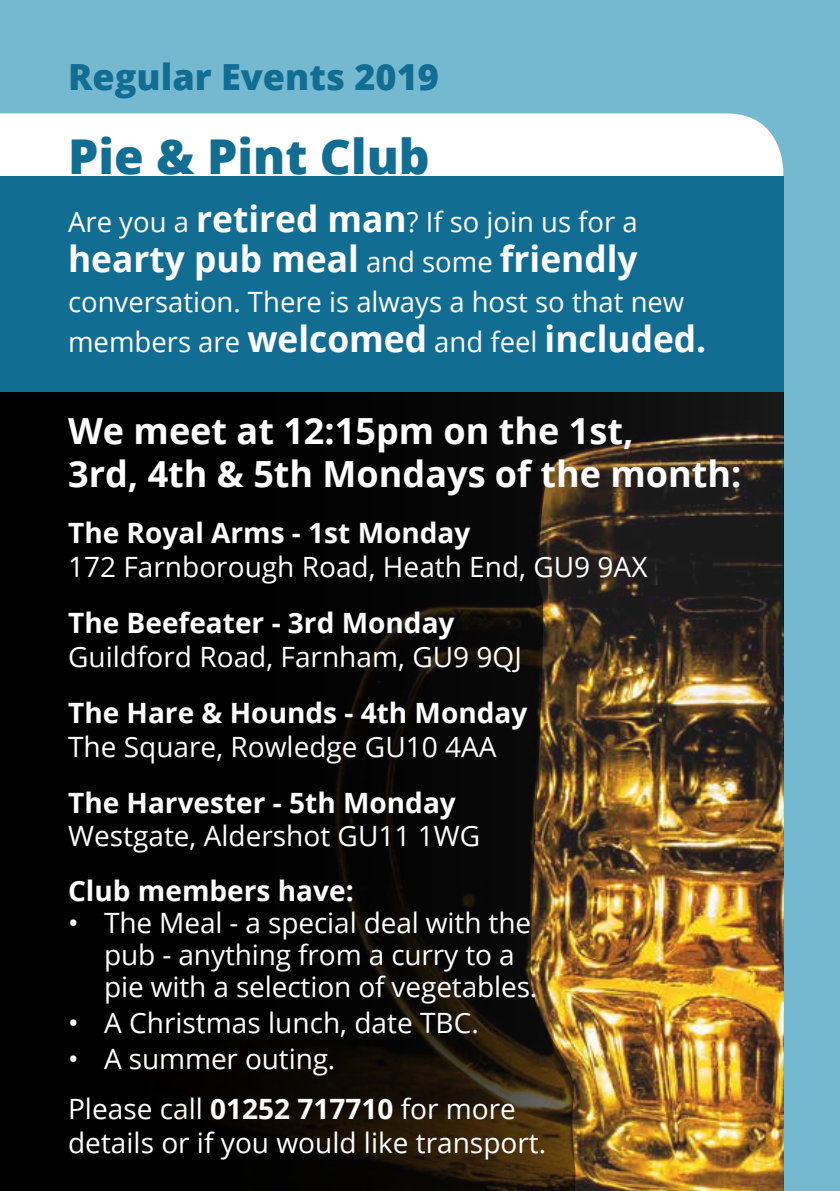
<style>
.page{position:relative;width:840px;height:1191px;background:#fff}
.page>*{position:absolute;margin:0;border:0;box-sizing:border-box;transform-origin:0 0}
.t1{font:800 48px "Open Sans";color:#126d93}
.t2{font:700 36px/43.2px "Open Sans";color:#fff}
.t3{font:800 36px "Open Sans";color:#126d93}
.t4{font:28px/32px "Open Sans";color:#fff}
.t5{font:700 28px "Open Sans";color:#fff}
.s1{font-weight:700;font-size:36px}
.s2{font-weight:400;font-size:28px}
.s3{font-weight:700}
</style>
<div class="page">
<div style="left:0;top:0;width:839px;height:1191px;background:#75b9d0"></div>
<div style="left:0;top:113px;width:782px;height:63px;background:#fff"></div>
<img style="left:0;top:391px;width:782px;height:800px">
<div style="left:0;top:176px;width:782px;height:215px;background:#126d93"></div>
<p class="t3" style="left:68px;top:50px;width:372px">Regular Events 2019</p>
<h1 class="t1" style="left:68px;top:120px;width:363px">Pie &amp; Pint Club</h1>
<p class="t4" style="left:68px;top:205px;width:571px">Are you a <span class="s1">retired man</span>? If so join us for a</p>
<p class="t2" style="left:68px;top:236px;width:570px">hearty pub meal <span class="s2">and some</span> friendly</p>
<p class="t4" style="left:68px;top:281px;width:639px;line-height:40px">conversation. There is always a host so that new members are <span class="s1">welcomed</span> and feel <span class="s1">included.</span></p>
<p class="t2" style="left:68px;top:408px;width:674px">We meet at 12:15pm on the 1st,<br>3rd, 4th &amp; 5th Mondays of the month:</p>
<p class="t5" style="left:68px;top:513px;width:403px">The Royal Arms - 1st Monday</p>
<p class="t4" style="left:68px;top:550px;width:580px">172 Farnborough Road, Heath End, GU9 9AX</p>
<p class="t5" style="left:68px;top:603px;width:388px">The Beefeater - 3rd Monday</p>
<p class="t4" style="left:68px;top:639px;width:455px">Guildford Road, Farnham, GU9 9QJ</p>
<p class="t5" style="left:68px;top:693px;width:460px">The Hare &amp; Hounds - 4th Monday</p>
<p class="t4" style="left:68px;top:729px;width:430px">The Square, Rowledge GU10 4AA</p>
<p class="t5" style="left:68px;top:783px;width:389px">The Harvester - 5th Monday</p>
<p class="t4" style="left:68px;top:819px;width:413px">Westgate, Aldershot GU11 1WG</p>
<p class="t5" style="left:68px;top:871px;width:287px">Club members have:</p>
<p class="t4" style="left:104px;top:906px;width:434px;text-indent:-36px">• The Meal - a special deal with the pub - anything from a curry to a pie with a selection of vegetables.</p>
<p class="t4" style="left:68px;top:1006px;width:412px">• A Christmas lunch, date TBC.</p>
<p class="t4" style="left:68px;top:1033px;width:449px;line-height:49.6px">• A summer outing.<br>Please call <span class="s3">01252 717710</span> for more</p>
<p class="t4" style="left:68px;top:1125px;width:479px">details or if you would like transport.</p>
</div>
